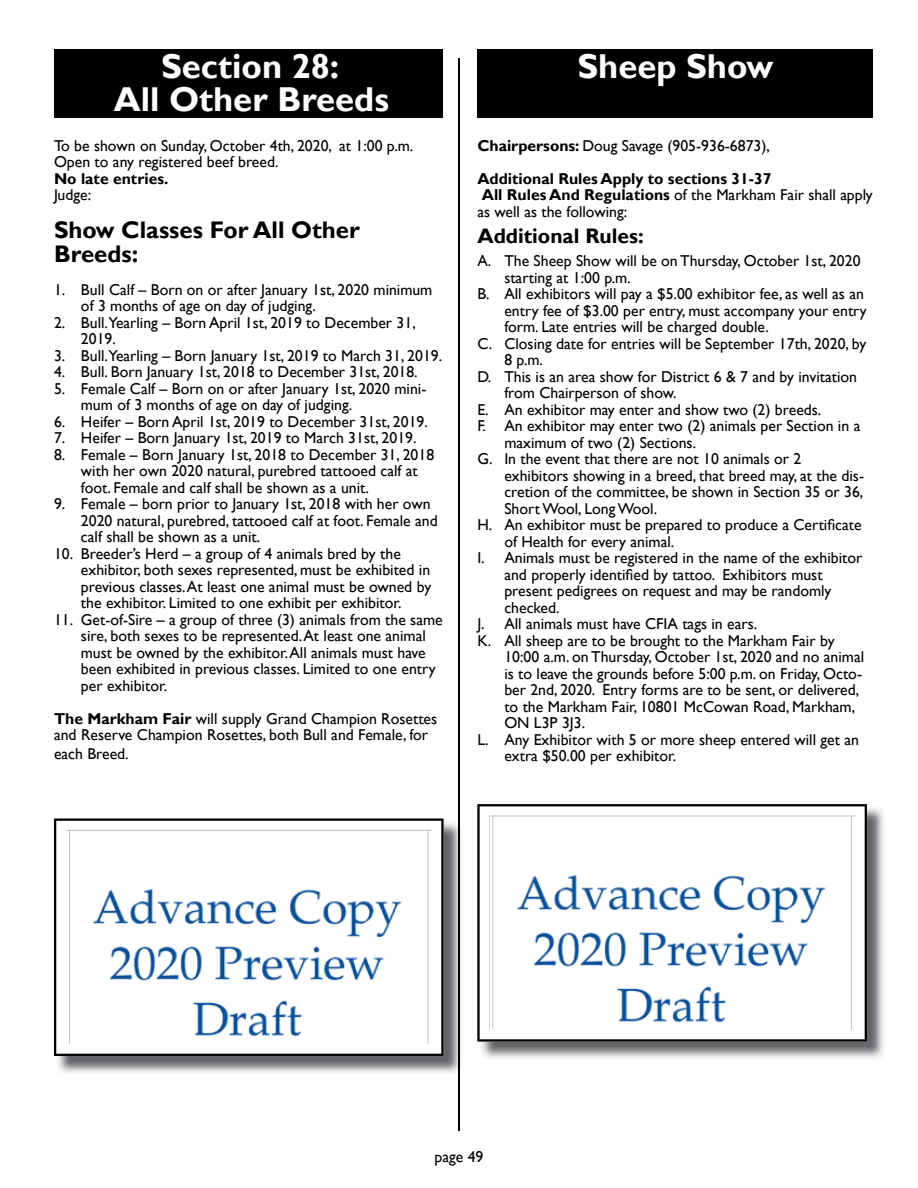
<style>
.page{position:relative;width:918px;height:1188px;background:#fff}
.page>*{position:absolute;margin:0;border:0;box-sizing:border-box;transform-origin:0 0}
.t1{font:700 34.5px/33px "Gill Sans";color:#fff;text-align:center}
.t2{font:700 24px/24px "Gill Sans";color:#000}
.t3{font:700 21px "Gill Sans";color:#000}
.t4{font:15.75px/16.5px "Gill Sans";color:#000}
.t5{font:700 15.75px/33px "Gill Sans";color:#000}
.s1{font-weight:700}
.s2{font-weight:400}
</style>
<div class="page">
<hr style="left:458px;top:58px;width:2px;height:1072px;background:#000">
<div style="left:54px;top:49px;width:389px;height:69px;background:#000"></div>
<img style="left:58px;top:823px;width:403px;height:250px">
<img style="left:458px;top:823px;width:2px;height:250px">
<svg style="left:54px;top:819px;width:390px;height:237px"></svg>
<svg style="left:66px;top:830px;width:366px;height:214px"></svg>
<div style="left:477px;top:49px;width:396px;height:69px;background:#000"></div>
<img style="left:482px;top:808px;width:402px;height:250px">
<svg style="left:477px;top:804px;width:390px;height:238px"></svg>
<svg style="left:489px;top:816px;width:366px;height:214px"></svg>
<h1 class="t1" style="left:114px;top:51px;width:277px">Section 28:<br>All Other Breeds</h1>
<p class="t4" style="left:54px;top:137px;width:361px">To be shown on Sunday, October 4th, 2020, at 1:00 p.m.<br>Open to any registered beef breed.</p>
<p class="t5" style="left:54px;top:162px;width:116px">No late entries.</p>
<p class="t4" style="left:54px;top:187px;width:39px">Judge:</p>
<h2 class="t2" style="left:54px;top:218px;width:307px">Show Classes For All Other<br>Breeds:</h2>
<p class="t4" style="left:81px;top:281px;width:353px;text-indent:-27px">1. Bull Calf – Born on or after January 1st, 2020 minimum of 3 months of age on day of judging.</p>
<p class="t4" style="left:81px;top:314px;width:336px;text-indent:-27px">2. Bull.Yearling – Born April 1st, 2019 to December 31,<br>2019.</p>
<p class="t4" style="left:54px;top:347px;width:390px">3. Bull.Yearling – Born January 1st, 2019 to March 31, 2019.</p>
<p class="t4" style="left:54px;top:364px;width:365px">4. Bull. Born January 1st, 2018 to December 31st, 2018.</p>
<p class="t4" style="left:81px;top:380px;width:347px;text-indent:-27px">5. Female Calf – Born on or after January 1st, 2020 mini&shy;mum of 3 months of age on day of judging.</p>
<p class="t4" style="left:54px;top:413px;width:375px">6. Heifer – Born April 1st, 2019 to December 31st, 2019.</p>
<p class="t4" style="left:54px;top:430px;width:364px">7. Heifer – Born January 1st, 2019 to March 31st, 2019.</p>
<p class="t4" style="left:81px;top:446px;width:355px;text-indent:-27px">8. Female – Born January 1st, 2018 to December 31, 2018 with her own 2020 natural, purebred tattooed calf at foot. Female and calf shall be shown as a unit.</p>
<p class="t4" style="left:81px;top:496px;width:358px;text-indent:-27px">9. Female – born prior to January 1st, 2018 with her own<br>2020 natural, purebred, tattooed calf at foot. Female and calf shall be shown as a unit.</p>
<p class="t4" style="left:81px;top:545px;width:352px;text-indent:-27px">10. Breeder’s Herd – a group of 4 animals bred by the exhibitor, both sexes represented, must be exhibited in previous classes. At least one animal must be owned by the exhibitor. Limited to one exhibit per exhibitor.</p>
<p class="t4" style="left:81px;top:611px;width:363px;text-indent:-27px">11. Get-of-Sire – a group of three (3) animals from the same sire, both sexes to be represented. At least one animal must be owned by the exhibitor. All animals must have been exhibited in previous classes. Limited to one entry per exhibitor.</p>
<p class="t4" style="left:54px;top:710px;width:385px"><span class="s1">The Markham Fair</span> will supply Grand Champion Rosettes and Reserve Champion Rosettes, both Bull and Female, for</p>
<p class="t4" style="left:54px;top:746px;width:76px">each Breed.</p>
<h1 class="t1" style="left:577px;top:51px;width:197px">Sheep Show</h1>
<p class="t5" style="left:477px;top:129px;width:296px">Chairpersons: <span class="s2">Doug Savage (905-936-6873),<br></span>Additional Rules Apply to sections 31-37</p>
<p class="t4" style="left:477px;top:187px;width:397px"><span class="s1">All Rules And Regulations</span> of the Markham Fair shall apply as well as the following:</p>
<h3 class="t3" style="left:477px;top:223px;width:168px">Additional Rules:</h3>
<p class="t4" style="left:477px;top:253px;width:385px">A. The Sheep Show will be on Thursday, October 1st, 2020</p>
<p class="t4" style="left:504px;top:269px;width:128px">starting at 1:00 p.m.</p>
<p class="t4" style="left:477px;top:286px;width:388px">B. All exhibitors will pay a $5.00 exhibitor fee, as well as an</p>
<p class="t4" style="left:504px;top:302px;width:364px">entry fee of $3.00 per entry, must accompany your entry</p>
<p class="t4" style="left:504px;top:319px;width:266px">form. Late entries will be charged double.</p>
<p class="t4" style="left:477px;top:335px;width:391px">C. Closing date for entries will be September 17th, 2020, by</p>
<p class="t4" style="left:504px;top:352px;width:40px">8 p.m.</p>
<p class="t4" style="left:477px;top:368px;width:381px">D. This is an area show for District 6 &amp; 7 and by invitation</p>
<p class="t4" style="left:504px;top:385px;width:174px">from Chairperson of show.</p>
<p class="t4" style="left:477px;top:401px;width:346px">E. An exhibitor may enter and show two (2) breeds.</p>
<p class="t4" style="left:477px;top:418px;width:385px">F. An exhibitor may enter two (2) animals per Section in a</p>
<p class="t4" style="left:504px;top:434px;width:193px">maximum of two (2) Sections.</p>
<p class="t4" style="left:477px;top:451px;width:326px">G. In the event that there are not 10 animals or 2</p>
<p class="t4" style="left:504px;top:467px;width:361px">exhibitors showing in a breed, that breed may, at the dis-</p>
<p class="t4" style="left:504px;top:484px;width:361px">cretion of the committee, be shown in Section 35 or 36,</p>
<p class="t4" style="left:504px;top:500px;width:154px">Short Wool, Long Wool.</p>
<p class="t4" style="left:477px;top:517px;width:386px">H. An exhibitor must be prepared to produce a Certificate</p>
<p class="t4" style="left:504px;top:533px;width:172px">of Health for every animal.</p>
<p class="t4" style="left:477px;top:550px;width:386px">I. Animals must be registered in the name of the exhibitor</p>
<p class="t4" style="left:504px;top:566px;width:320px">and properly identified by tattoo. Exhibitors must</p>
<p class="t4" style="left:504px;top:583px;width:329px">present pedigrees on request and may be randomly</p>
<p class="t4" style="left:504px;top:599px;width:57px">checked.</p>
<p class="t4" style="left:477px;top:616px;width:281px">J. All animals must have CFIA tags in ears.</p>
<p class="t4" style="left:477px;top:632px;width:359px">K. All sheep are to be brought to the Markham Fair by</p>
<p class="t4" style="left:504px;top:649px;width:361px">10:00 a.m. on Thursday, October 1st, 2020 and no animal</p>
<p class="t4" style="left:504px;top:665px;width:359px">is to leave the grounds before 5:00 p.m. on Friday, Octo-</p>
<p class="t4" style="left:504px;top:682px;width:356px">ber 2nd, 2020. Entry forms are to be sent, or delivered,</p>
<p class="t4" style="left:504px;top:698px;width:352px">to the Markham Fair, 10801 McCowan Road, Markham,</p>
<p class="t4" style="left:504px;top:715px;width:82px">ON L3P 3J3.</p>
<p class="t4" style="left:477px;top:732px;width:383px">L. Any Exhibitor with 5 or more sheep entered will get an</p>
<p class="t4" style="left:504px;top:748px;width:174px">extra $50.00 per exhibitor.</p>
<p class="t4" style="left:435px;top:1149px;width:50px">page 49</p>
</div>
